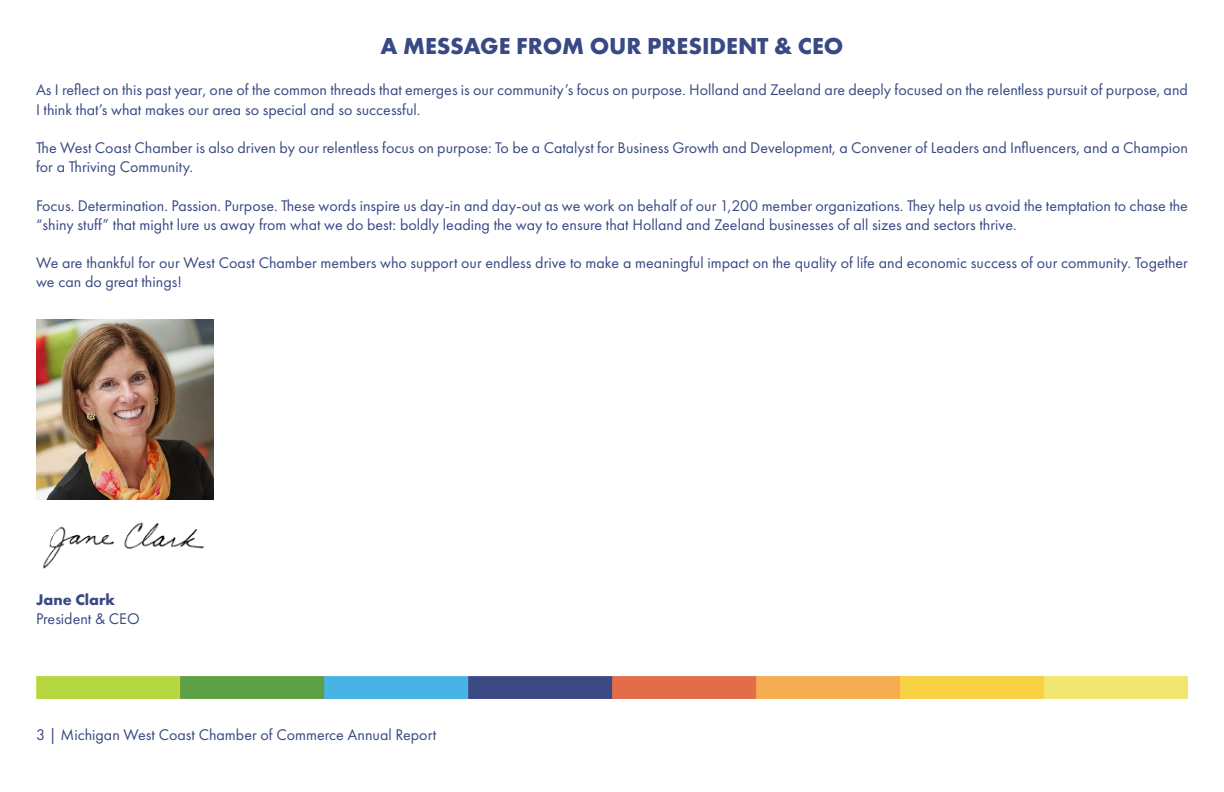
<style>
.page{position:relative;width:1224px;height:792px;background:#fff}
.page>*{position:absolute;margin:0;border:0;box-sizing:border-box;transform-origin:0 0}
.t1{font:700 24px "Futura PT";color:#384984}
.t2{font:16px/19.2px "Futura PT";color:#384984}
.t3{font:700 16px "Futura PT";color:#384984}
</style>
<div class="page">
<img style="left:36px;top:676px;width:1152px;height:23px">
<img style="left:42px;top:522px;width:162px;height:47px">
<img style="left:36px;top:319px;width:177px;height:180px">
<p class="t1" style="left:381px;top:31px;width:464px">A MESSAGE FROM OUR PRESIDENT &amp; CEO</p>
<p class="t2" style="left:36px;top:80px;width:1154px">As I reflect on this past year, one of the common threads that emerges is our community’s focus on purpose. Holland and Zeeland are deeply focused on the relentless pursuit of purpose, and<br>I think that’s what makes our area so special and so successful.</p>
<p class="t2" style="left:36px;top:138px;width:1154px">The West Coast Chamber is also driven by our relentless focus on purpose: To be a Catalyst for Business Growth and Development, a Convener of Leaders and Influencers, and a Champion for a Thriving Community.</p>
<p class="t2" style="left:36px;top:196px;width:1153px">Focus. Determination. Passion. Purpose. These words inspire us day-in and day-out as we work on behalf of our 1,200 member organizations. They help us avoid the temptation to chase the “shiny stuff” that might lure us away from what we do best: boldly leading the way to ensure that Holland and Zeeland businesses of all sizes and sectors thrive.</p>
<p class="t2" style="left:36px;top:253px;width:1154px">We are thankful for our West Coast Chamber members who support our endless drive to make a meaningful impact on the quality of life and economic success of our community. Together we can do great things!</p>
<p class="t3" style="left:36px;top:589px;width:81px">Jane Clark</p>
<p class="t2" style="left:36px;top:609px;width:105px">President &amp; CEO</p>
<p class="t2" style="left:36px;top:725px;width:402px">3 | Michigan West Coast Chamber of Commerce Annual Report</p>
</div>
